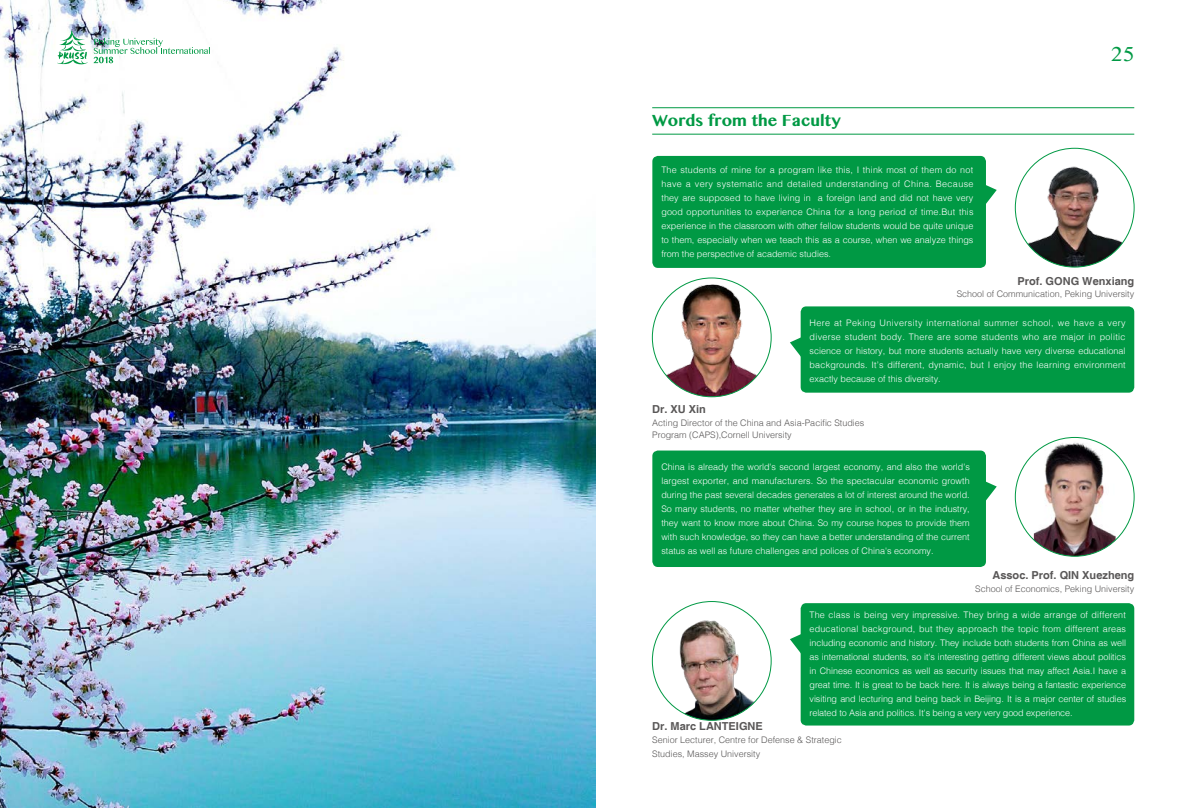
<style>
.page{position:relative;width:1191px;height:808px;background:#fff}
.page>*{position:absolute;margin:0;border:0;box-sizing:border-box;transform-origin:0 0}
.t1{font:18px "Bangla MN";color:#094}
.t2{font:700 14px "Bangla MN";color:#094}
.t3{font:700 11px "Helvetica";color:#595757}
.t4{font:300 9px/14px "Helvetica";color:#fff;text-align:justify}
.t5{font:300 9px/12px "Helvetica";color:#595757}
</style>
<div class="page">
<img style="left:0;top:0;width:595px;height:808px">
<svg style="left:57px;top:30px;width:31px;height:35px"></svg>
<svg style="left:94px;top:38px;width:116px;height:25px"></svg>
<div style="left:652px;top:156px;width:334px;height:112px;background:#094;border-radius:6px"></div>
<svg style="left:986px;top:185px;width:10px;height:19px"></svg>
<div style="left:652px;top:450px;width:334px;height:117px;background:#094;border-radius:6px"></div>
<svg style="left:986px;top:481px;width:10px;height:20px"></svg>
<div style="left:800px;top:306px;width:334px;height:87px;background:#094;border-radius:6px"></div>
<svg style="left:790px;top:328px;width:11px;height:54px"></svg>
<div style="left:800px;top:603px;width:334px;height:122px;background:#094;border-radius:6px"></div>
<svg style="left:790px;top:625px;width:11px;height:54px"></svg>
<hr style="left:652px;top:134px;width:482px;height:1px;background:#094">
<hr style="left:652px;top:107px;width:482px;height:1px;background:#094">
<img style="left:1016px;top:148px;width:113px;height:119px">
<img style="left:1033px;top:437px;width:82px;height:119px">
<img style="left:652px;top:278px;width:119px;height:119px;border-radius:59px">
<img style="left:662px;top:618px;width:103px;height:102px">
<h2 class="t2" style="left:652px;top:110px;width:190px">Words from the Faculty</h2>
<p class="t4" style="left:661px;top:162px;width:313px">The students of mine for a program like this, I think most of them do not have a very systematic and detailed understanding of China. Because they are supposed to have living in a foreign land and did not have very good opportunities to experience China for a long period of time.But this experience in the classroom with other fellow students would be quite unique to them, especially when we teach this as a course, when we analyze things from the perspective of academic studies.</p>
<h1 class="t1" style="left:1110px;top:41px;width:25px">25</h1>
<p class="t3" style="left:1017px;top:275px;width:118px">Prof. GONG Wenxiang</p>
<p class="t5" style="left:956px;top:288px;width:179px">School of Communication, Peking University</p>
<p class="t4" style="left:809px;top:315px;width:318px">Here at Peking University international summer school, we have a very diverse student body. There are some students who are major in politic science or history, but more students actually have very diverse educational backgrounds. It’s different, dynamic, but I enjoy the learning environment exactly because of this diversity.</p>
<p class="t3" style="left:652px;top:403px;width:55px">Dr. XU Xin</p>
<p class="t5" style="left:652px;top:416px;width:214px">Acting Director of the China and Asia-Pacific Studies<br>Program (CAPS),Cornell University</p>
<p class="t4" style="left:661px;top:459px;width:310px">China is already the world's second largest economy, and also the world's largest exporter, and manufacturers. So the spectacular economic growth during the past several decades generates a lot of interest around the world.<br>So many students, no matter whether they are in school, or in the industry, they want to know more about China. So my course hopes to provide them with such knowledge, so they can have a better understanding of the current status as well as future challenges and polices of China's economy.</p>
<p class="t3" style="left:992px;top:569px;width:143px">Assoc. Prof. QIN Xuezheng</p>
<p class="t5" style="left:975px;top:582px;width:161px">School of Economics, Peking University</p>
<p class="t4" style="left:809px;top:607px;width:318px">The class is being very impressive. They bring a wide arrange of different educational background, but they approach the topic from different areas including economic and history. They include both students from China as well as international students, so it's interesting getting different views about politics in Chinese economics as well as security issues that may affect Asia.I have a great time. It is great to be back here. It is always being a fantastic experience visiting and lecturing and being back in Beijing. It is a major center of studies related to Asia and politics. It's being a very very good experience.</p>
<p class="t3" style="left:652px;top:720px;width:112px">Dr. Marc LANTEIGNE</p>
<p class="t5" style="left:652px;top:732px;width:191px;line-height:14px">Senior Lecturer, Centre for Defense &amp; Strategic<br>Studies, Massey University</p>
</div>
